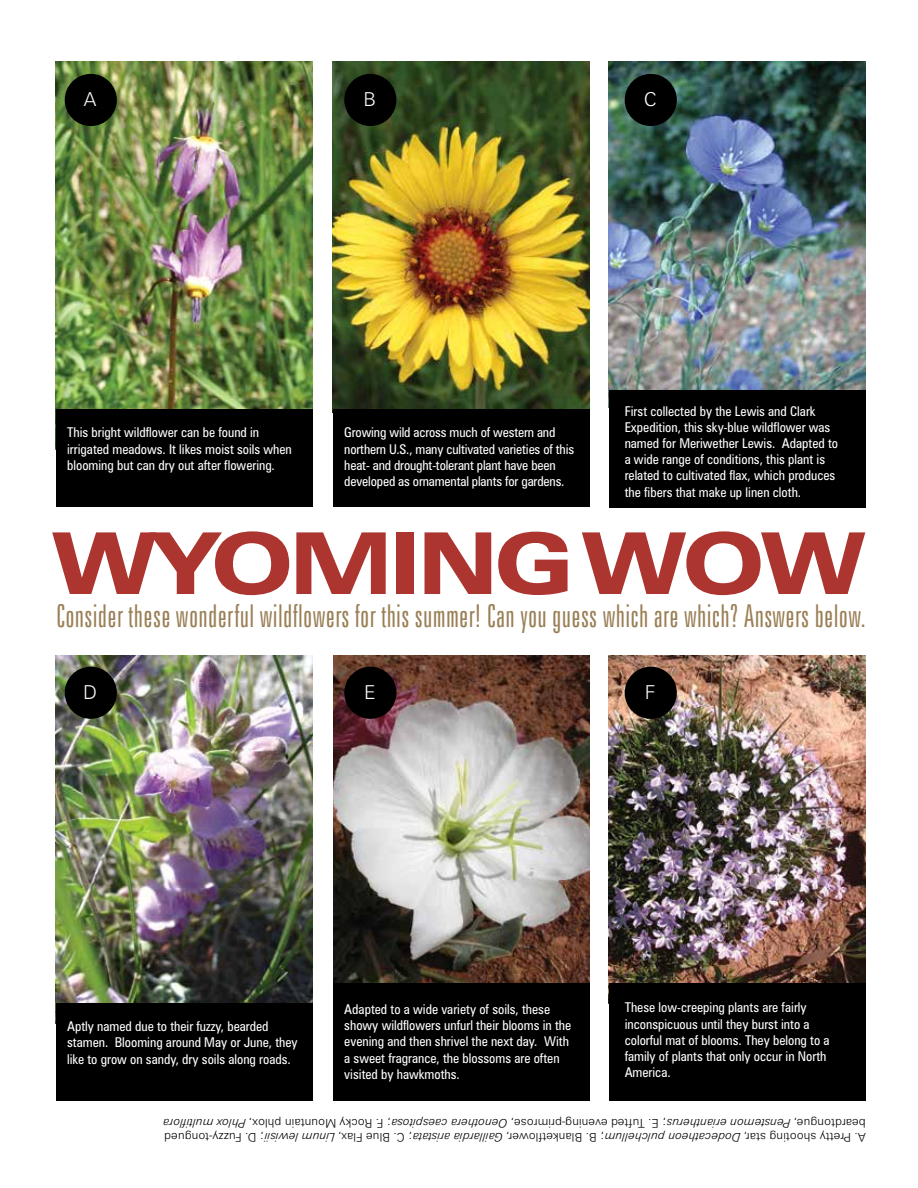
<style>
.page{position:relative;width:918px;height:1188px;background:#fff}
.page>*{position:absolute;margin:0;border:0;box-sizing:border-box;transform-origin:0 0}
.t1{font:900 expanded 85.5px "Zurich BT";letter-spacing:-.04em;color:#ac352f}
.t2{font:300 extra-condensed 31.5px "Zurich BT";letter-spacing:.01em;color:#9a7f55}
.t3{font:300 19.2px "Zurich BT";color:#fff}
.t4{font:condensed 13.5px/16.2px "Zurich BT";color:#fff}
.t5{font:300 12px/13.8px "Zurich BT";color:#000}
.s1{font-style:italic}
</style>
<div class="page">
<img style="left:609px;top:655px;width:256px;height:329px">
<img style="left:333px;top:655px;width:257px;height:329px">
<img style="left:56px;top:655px;width:257px;height:369px">
<img style="left:609px;top:62px;width:256px;height:328px">
<img style="left:55px;top:62px;width:258px;height:387px">
<div style="left:56px;top:409px;width:256px;height:98px;background:#000"></div>
<div style="left:56px;top:1003px;width:256px;height:98px;background:#000"></div>
<div style="left:609px;top:390px;width:256px;height:117px;background:#000"></div>
<div style="left:609px;top:984px;width:256px;height:117px;background:#000"></div>
<div style="left:65px;top:74px;width:52px;height:52px;background:#000;border-radius:50%"></div>
<div style="left:625px;top:74px;width:52px;height:52px;background:#000;border-radius:50%"></div>
<div style="left:65px;top:667px;width:52px;height:52px;background:#000;border-radius:50%"></div>
<div style="left:344px;top:667px;width:52px;height:52px;background:#000;border-radius:50%"></div>
<div style="left:625px;top:667px;width:52px;height:52px;background:#000;border-radius:50%"></div>
<img style="left:332px;top:62px;width:258px;height:350px">
<div style="left:333px;top:409px;width:257px;height:98px;background:#000"></div>
<div style="left:333px;top:984px;width:257px;height:117px;background:#000"></div>
<div style="left:344px;top:74px;width:52px;height:52px;background:#000;border-radius:50%"></div>
<h3 class="t3" style="left:84px;top:88px;width:14px">A</h3>
<h3 class="t3" style="left:644px;top:88px;width:14px">C</h3>
<h3 class="t3" style="left:363px;top:88px;width:14px">B</h3>
<p class="t4" style="left:67px;top:424px;width:226px">This bright wildflower can be found in irrigated meadows. It likes moist soils when blooming but can dry out after flowering.</p>
<p class="t4" style="left:344px;top:424px;width:231px">Growing wild across much of western and northern U.S., many cultivated varieties of this heat- and drought-tolerant plant have been developed as ornamental plants for gardens.</p>
<p class="t4" style="left:625px;top:403px;width:215px">First collected by the Lewis and Clark Expedition, this sky-blue wildflower was named for Meriwether Lewis. Adapted to a wide range of conditions, this plant is related to cultivated flax, which produces the fibers that make up linen cloth.</p>
<h1 class="t1" style="left:52px;top:513px;width:815px">WYOMING WOW</h1>
<h2 class="t2" style="left:56px;top:599px;width:811px">Consider these wonderful wildflowers for this summer! Can you guess which are which? Answers below.</h2>
<h3 class="t3" style="left:83px;top:681px;width:15px">D</h3>
<h3 class="t3" style="left:364px;top:681px;width:10px">E</h3>
<h3 class="t3" style="left:645px;top:681px;width:12px">F</h3>
<p class="t4" style="left:67px;top:1018px;width:232px">Aptly named due to their fuzzy, bearded stamen. Blooming around May or June, they like to grow on sandy, dry soils along roads.</p>
<p class="t4" style="left:344px;top:1001px;width:228px">Adapted to a wide variety of soils, these showy wildflowers unfurl their blooms in the evening and then shrivel the next day. With a sweet fragrance, the blossoms are often visited by hawkmoths.</p>
<p class="t4" style="left:625px;top:999px;width:206px">These low-creeping plants are fairly inconspicuous until they burst into a colorful mat of blooms. They belong to a family of plants that only occur in North<br>America.</p>
<p class="t5" style="left:866px;top:1144px;width:705px;rotate:-180deg">A. Pretty shooting star, <span class="s1">Dodecatheon pulchellum</span>; B. Blanketflower, <span class="s1">Gaillardia aristata</span>; C. Blue Flax, <span class="s1">Linum lewisii</span>; D. Fuzzy-tongued beardtongue, <span class="s1">Penstemon eriantherus</span>; E T. ufted evening-primrose, <span class="s1">Oenothera caespitosa</span>; F. R ocky Mountain phlox, <span class="s1">Phlox multiflora</span></p>
</div>
